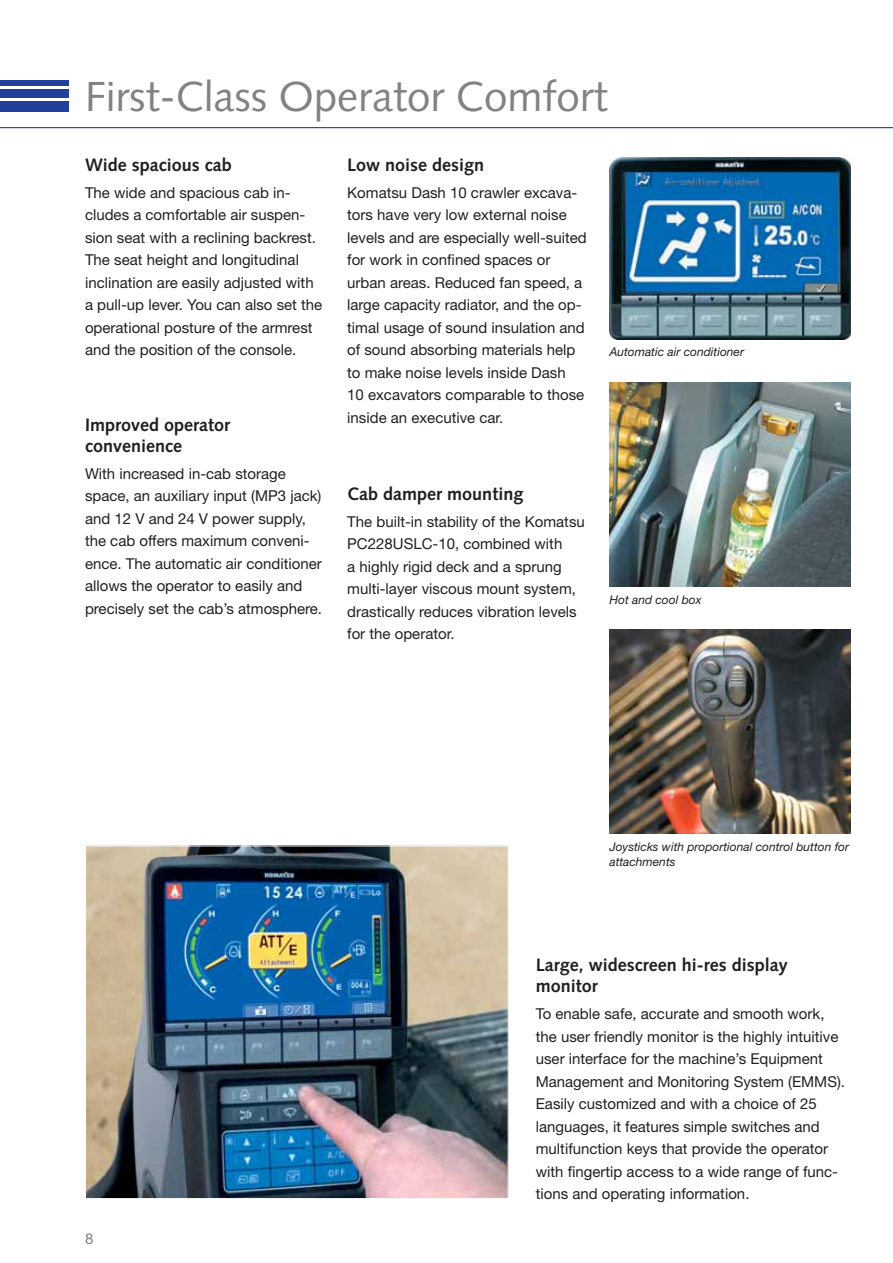
<style>
.page{position:relative;width:893px;height:1263px;background:#fff}
.page>*{position:absolute;margin:0;border:0;box-sizing:border-box;transform-origin:0 0}
.t1{font:42px "Syntax LTCE";color:#808285}
.t2{font:700 18px/21px "Syntax LTCE";color:#231f20}
.t3{font:15px/22.5px "Helvetica Neue LT Pro";color:#231f20}
.t4{font:15px "Helvetica Neue LT Pro";color:#808285}
.t5{font:italic 12px/15px "Helvetica Neue LT Pro";color:#231f20}
</style>
<div class="page">
<hr style="left:0;top:127px;width:893px;height:1px;background:#223f9a">
<div style="left:0;top:101px;width:68px;height:10px;background:#223f9a"></div>
<div style="left:0;top:89px;width:68px;height:8px;background:#223f9a"></div>
<div style="left:0;top:80px;width:68px;height:5px;background:#223f9a"></div>
<img style="left:609px;top:157px;width:241px;height:182px">
<img style="left:609px;top:383px;width:241px;height:204px">
<img style="left:609px;top:629px;width:241px;height:204px">
<img style="left:87px;top:847px;width:420px;height:350px">
<div style="left:85px;top:845px;width:424px;height:354px;border:1px solid #fff"></div>
<h1 class="t1" style="left:85px;top:77px;width:524px">First-Class Operator Comfort</h1>
<p class="t2" style="left:85px;top:155px;width:148px">Wide spacious cab</p>
<p class="t3" style="left:85px;top:183px;width:239px">The wide and spacious cab in&shy;cludes a comfortable air suspen&shy;sion seat with a reclining backrest.<br>The seat height and longitudinal inclination are easily adjusted with a pull-up lever. You can also set the operational posture of the armrest and the position of the console.</p>
<p class="t2" style="left:85px;top:415px;width:147px">Improved operator convenience</p>
<p class="t3" style="left:85px;top:464px;width:239px">With increased in-cab storage space, an auxiliary input (MP3 jack) and 12 V and 24 V power supply, the cab offers maximum conveni&shy;ence. The automatic air conditioner allows the operator to easily and precisely set the cab’s atmosphere.</p>
<p class="t2" style="left:347px;top:155px;width:139px">Low noise design</p>
<p class="t3" style="left:347px;top:183px;width:241px">Komatsu Dash 10 crawler excava&shy;tors have very low external noise levels and are especially well-suited for work in confined spaces or urban areas. Reduced fan speed, a large capacity radiator, and the op&shy;timal usage of sound insulation and of sound absorbing materials help to make noise levels inside Dash<br>10 excavators comparable to those inside an executive car.</p>
<p class="t5" style="left:609px;top:346px;width:136px">Automatic air conditioner</p>
<p class="t2" style="left:347px;top:484px;width:178px">Cab damper mounting</p>
<p class="t3" style="left:347px;top:512px;width:239px">The built-in stability of the Komatsu<br>PC228USLC-10, combined with<br>a highly rigid deck and a sprung multi-layer viscous mount system, drastically reduces vibration levels for the operator.</p>
<p class="t5" style="left:609px;top:594px;width:94px">Hot and cool box</p>
<p class="t4" style="left:85px;top:1233px;width:10px">8</p>
<p class="t5" style="left:609px;top:840px;width:241px">Joysticks with proportional control button for attachments</p>
<p class="t2" style="left:536px;top:956px;width:253px">Large, widescreen hi-res display monitor</p>
<p class="t3" style="left:536px;top:1004px;width:311px">To enable safe, accurate and smooth work, the user friendly monitor is the highly intuitive user interface for the machine’s Equipment Management and Monitoring System (EMMS).<br>Easily customized and with a choice of 25 languages, it features simple switches and multifunction keys that provide the operator with fingertip access to a wide range of func&shy;tions and operating information.</p>
</div>
